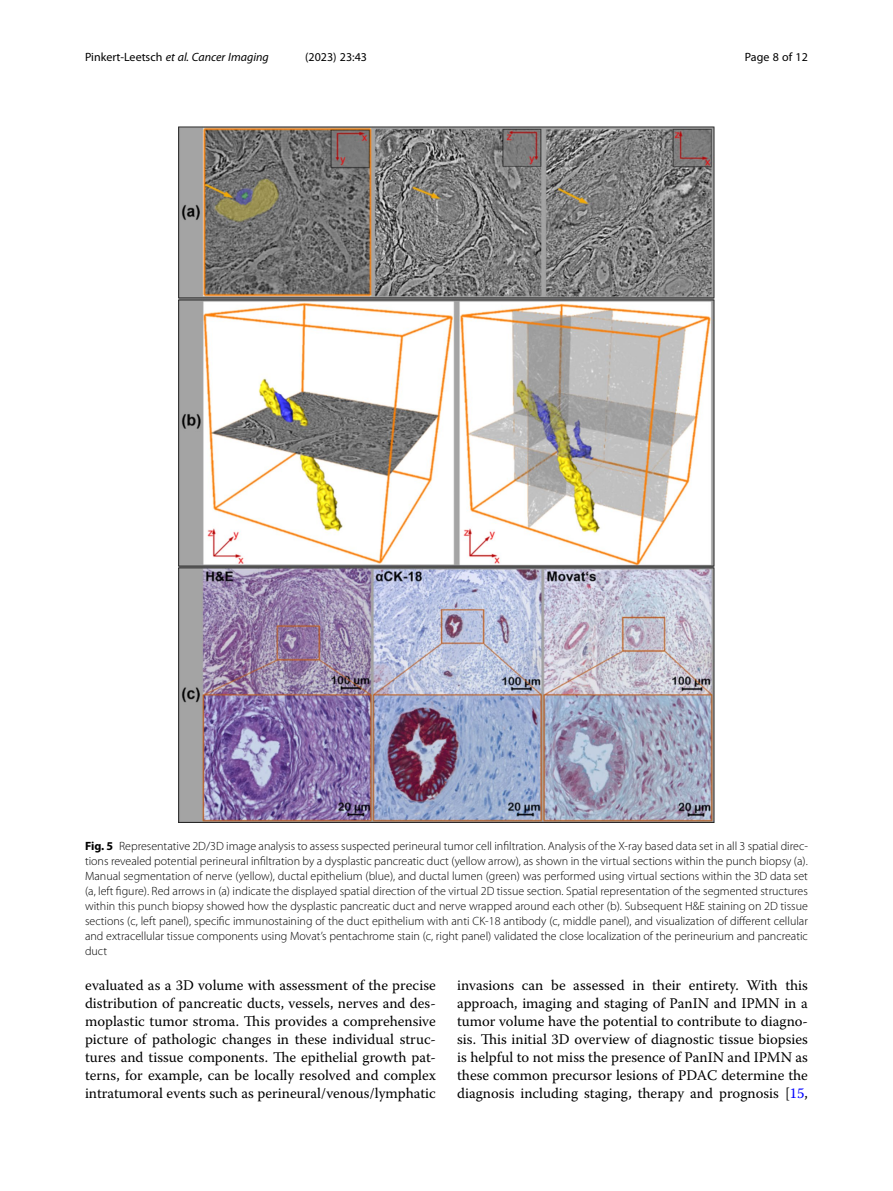
<style>
.page{position:relative;width:893px;height:1191px;background:#fff}
.page>*{position:absolute;margin:0;border:0;box-sizing:border-box;transform-origin:0 0}
.Body_Text{font:14.7px/18px "Warnock Pro";color:#000;text-align:justify}
.Figure_Caption{font:300 12px/15px "Myriad Pro";color:#000;text-align:justify}
.t1{font:italic 12px "Myriad Pro";color:#000}
.t2{font:12px "Myriad Pro";color:#000}
.s1{font-style:normal}
.s2{font-weight:700}
.s3{color:#00f}
</style>
<div class="page">
<img style="left:178px;top:126px;width:536px;height:697px">
<p class="t1" style="left:85px;top:50px;width:185px"><span class="s1">Pinkert-Leetsch</span> et al. Cancer Imaging</p>
<p class="t2" style="left:305px;top:50px;width:63px">(2023) 23:43</p>
<p class="t2" style="left:745px;top:50px;width:65px">Page 8 of 12</p>
<p class="Figure_Caption" style="left:85px;top:838px;width:724px"><span class="s2">Fig. 5</span> Representative 2D/3D image analysis to assess suspected perineural tumor cell infiltration. Analysis of the X-ray based data set in all 3 spatial direc&shy;tions revealed potential perineural infiltration by a dysplastic pancreatic duct (yellow arrow), as shown in the virtual sections within the punch biopsy (a).<br>Manual segmentation of nerve (yellow), ductal epithelium (blue), and ductal lumen (green) was performed using virtual sections within the 3D data set (a, left figure). Red arrows in (a) indicate the displayed spatial direction of the virtual 2D tissue section. Spatial representation of the segmented structures within this punch biopsy showed how the dysplastic pancreatic duct and nerve wrapped around each other (b). Subsequent H&amp;E staining on 2D tissue sections (c, left panel), specific immunostaining of the duct epithelium with anti CK-18 antibody (c, middle panel), and visualization of different cellular and extracellular tissue components using Movat’s pentachrome stain (c, right panel) validated the close localization of the perineurium and pancreatic duct</p>
<p class="Body_Text" style="left:85px;top:976px;width:352px">evaluated as a 3D volume with assessment of the precise distribution of pancreatic ducts, vessels, nerves and des&shy;moplastic tumor stroma. This provides a comprehensive picture of pathologic changes in these individual struc&shy;tures and tissue components. The epithelial growth pat&shy;terns, for example, can be locally resolved and complex intratumoral events such as perineural/venous/lymphatic</p>
<p class="Body_Text" style="left:457px;top:976px;width:352px">invasions can be assessed in their entirety. With this approach, imaging and staging of PanIN and IPMN in a tumor volume have the potential to contribute to diagno&shy;sis. This initial 3D overview of diagnostic tissue biopsies is helpful to not miss the presence of PanIN and IPMN as these common precursor lesions of PDAC determine the diagnosis including staging, therapy and prognosis [<span class="s3">15</span>,</p>
</div>
